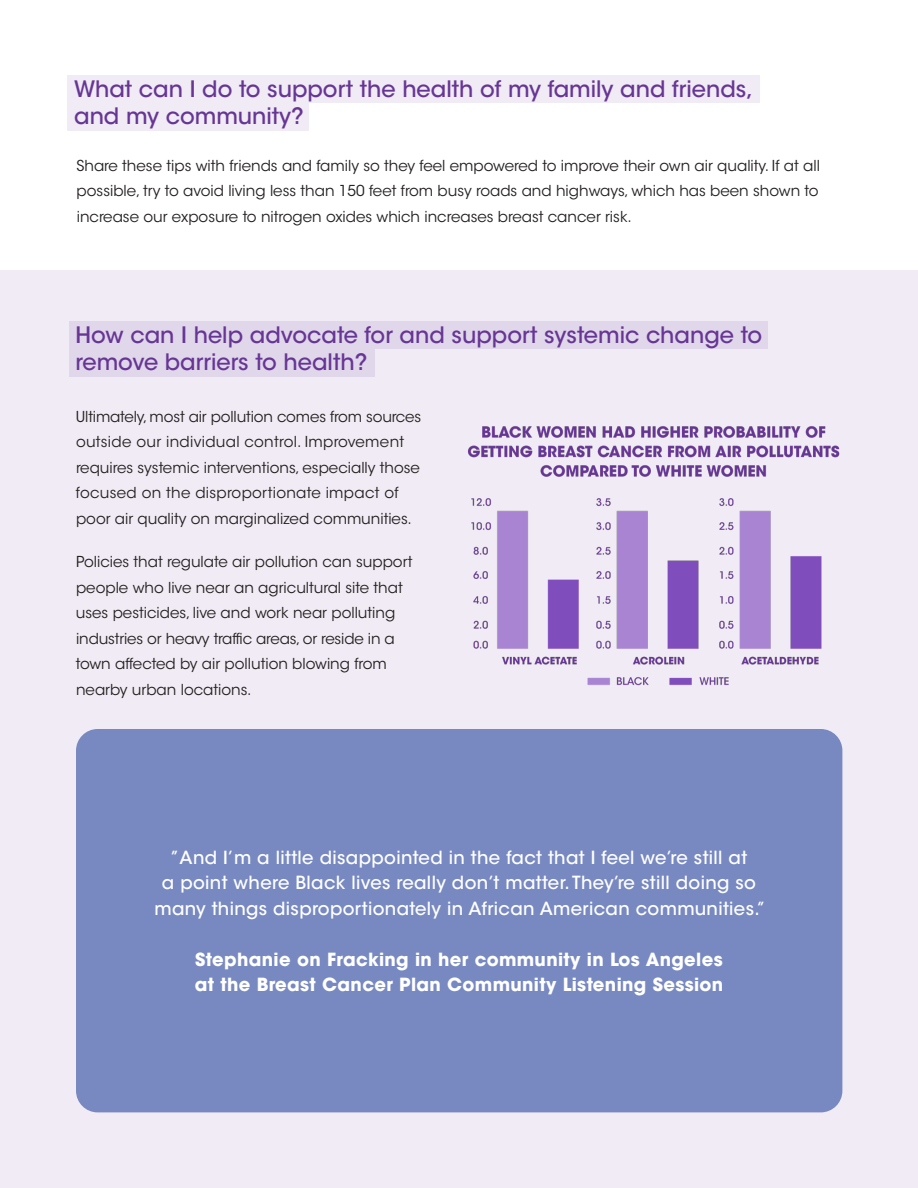
<style>
.page{position:relative;width:918px;height:1188px;background:#fff}
.page>*{position:absolute;margin:0;border:0;box-sizing:border-box;transform-origin:0 0}
.t1{font:500 22.5px/27px "ITC Avant Garde Std";color:#673695}
.t2{font:500 18px/25.5px "ITC Avant Garde Std";letter-spacing:.02em;color:#fff;text-align:center}
.t3{font:700 18px/25.5px "ITC Avant Garde Std";letter-spacing:.02em;color:#fff}
.t4{font:15px/25.5px "ITC Avant Garde Std";color:#231f20}
</style>
<div class="page">
<div style="left:68px;top:76px;width:692px;height:27px;background:#f0ebf4"></div>
<div style="left:68px;top:103px;width:241px;height:28px;background:#f0ebf4"></div>
<div style="left:0;top:271px;width:918px;height:917px;background:#f0ebf4"></div>
<div style="left:69px;top:321px;width:699px;height:28px;background:#e1d7ea"></div>
<div style="left:69px;top:349px;width:306px;height:28px;background:#e1d7ea"></div>
<div style="left:76px;top:729px;width:766px;height:383px;background:#7789c0;border-radius:22px"></div>
<img style="left:468px;top:426px;width:372px;height:260px">
<p class="t1" style="left:74px;top:75px;width:680px">What can I do to support the health of my family and friends, and my community?</p>
<p class="t4" style="left:76px;top:153px;width:745px;text-align:justify">Share these tips with friends and family so they feel empowered to improve their own air quality. If at all possible, try to avoid living less than 150 feet from busy roads and highways, which has been shown to increase our exposure to nitrogen oxides which increases breast cancer risk.</p>
<p class="t1" style="left:76px;top:322px;width:688px">How can I help advocate for and support systemic change to remove barriers to health?</p>
<p class="t4" style="left:76px;top:404px;width:347px">Ultimately, most air pollution comes from sources outside our individual control. Improvement requires systemic interventions, especially those focused on the disproportionate impact of poor air quality on marginalized communities.</p>
<p class="t4" style="left:76px;top:549px;width:338px">Policies that regulate air pollution can support people who live near an agricultural site that uses pesticides, live and work near polluting industries or heavy traffic areas, or reside in a town affected by air pollution blowing from nearby urban locations.</p>
<p class="t2" style="left:155px;top:844px;width:613px">”And I’m a little disappointed in the fact that I feel we’re still at<br>a point where Black lives really don’t matter. They’re still doing so many things disproportionately in African American communities.”</p>
<p class="t3" style="left:195px;top:946px;width:530px">Stephanie on Fracking in her community in Los Angeles at the Breast Cancer Plan Community Listening Session</p>
</div>
